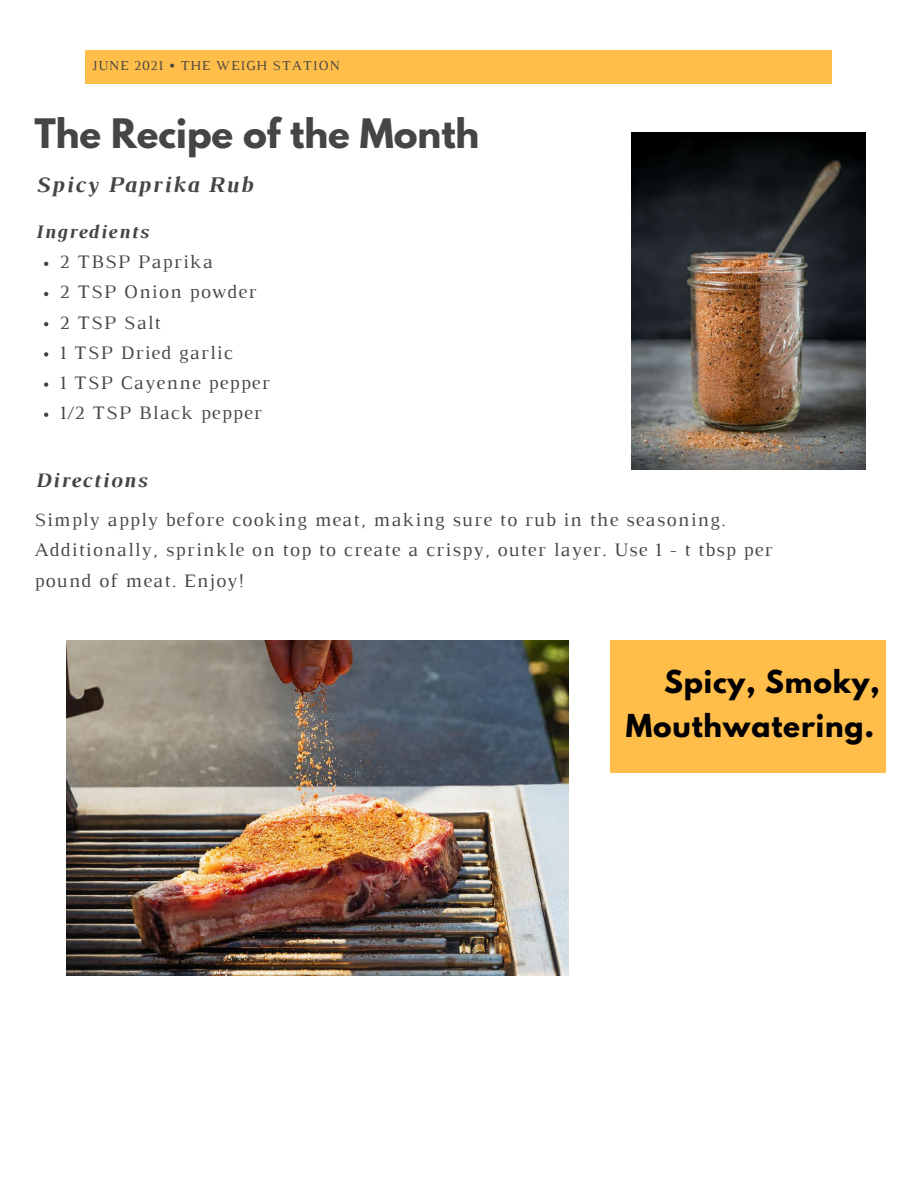
<style>
.page{position:relative;width:918px;height:1188px;background:#fff}
.page>*{position:absolute;margin:0;border:0;box-sizing:border-box;transform-origin:0 0}
.t1{font:700 36px "League Spartan";color:#464544}
.t2{font:700 28.05px "League Spartan";letter-spacing:.03em;color:#000}
.t3{font:italic 700 22.95px "Luthier";letter-spacing:.06em;color:#464544}
.t4{font:italic 700 21px "Luthier";letter-spacing:.06em;color:#464544}
.t5{font:19.5px/30.5px "Luthier";letter-spacing:.06em;color:#464544}
.t6{font:italic 700 19.5px "Luthier";letter-spacing:.06em;color:#464544}
.t7{font:13.95px "Luthier";letter-spacing:.06em;color:#464544}
</style>
<div class="page">
<div style="left:610px;top:640px;width:276px;height:133px;background:#ffbd4a"></div>
<div style="left:85px;top:50px;width:747px;height:34px;background:#ffbd4a"></div>
<img style="left:66px;top:640px;width:503px;height:336px">
<img style="left:631px;top:133px;width:234px;height:336px">
<svg style="left:44px;top:262px;width:4px;height:4px"></svg>
<svg style="left:44px;top:292px;width:4px;height:4px"></svg>
<svg style="left:44px;top:322px;width:4px;height:4px"></svg>
<svg style="left:44px;top:352px;width:4px;height:5px"></svg>
<svg style="left:44px;top:382px;width:4px;height:5px"></svg>
<svg style="left:44px;top:413px;width:4px;height:4px"></svg>
<p class="t7" style="left:92px;top:61px;width:249px">JUNE 2021 • THE WEIGH STATION</p>
<p class="t1" style="left:34px;top:116px;width:447px">The Recipe of the Month</p>
<p class="t3" style="left:34px;top:177px;width:218px">Spicy Paprika Rub</p>
<p class="t6" style="left:34px;top:225px;width:115px">Ingredients</p>
<p class="t5" style="left:60px;top:248px;width:155px">2 TBSP Paprika</p>
<p class="t5" style="left:60px;top:278px;width:198px">2 TSP Onion powder</p>
<p class="t5" style="left:60px;top:308px;width:103px">2 TSP Salt</p>
<p class="t5" style="left:60px;top:339px;width:175px">1 TSP Dried garlic</p>
<p class="t5" style="left:60px;top:369px;width:212px">1 TSP Cayenne pepper</p>
<p class="t5" style="left:60px;top:399px;width:204px">1/2 TSP Black pepper</p>
<p class="t4" style="left:34px;top:473px;width:113px">Directions</p>
<p class="t5" style="left:34px;top:506px;width:740px">Simply apply before cooking meat, making sure to rub in the seasoning.<br>Additionally, sprinkle on top to create a crispy, outer layer. Use 1 - t tbsp per pound of meat. Enjoy!</p>
<p class="t2" style="left:664px;top:668px;width:217px">Spicy, Smoky,</p>
<p class="t2" style="left:626px;top:712px;width:250px">Mouthwatering.</p>
</div>
